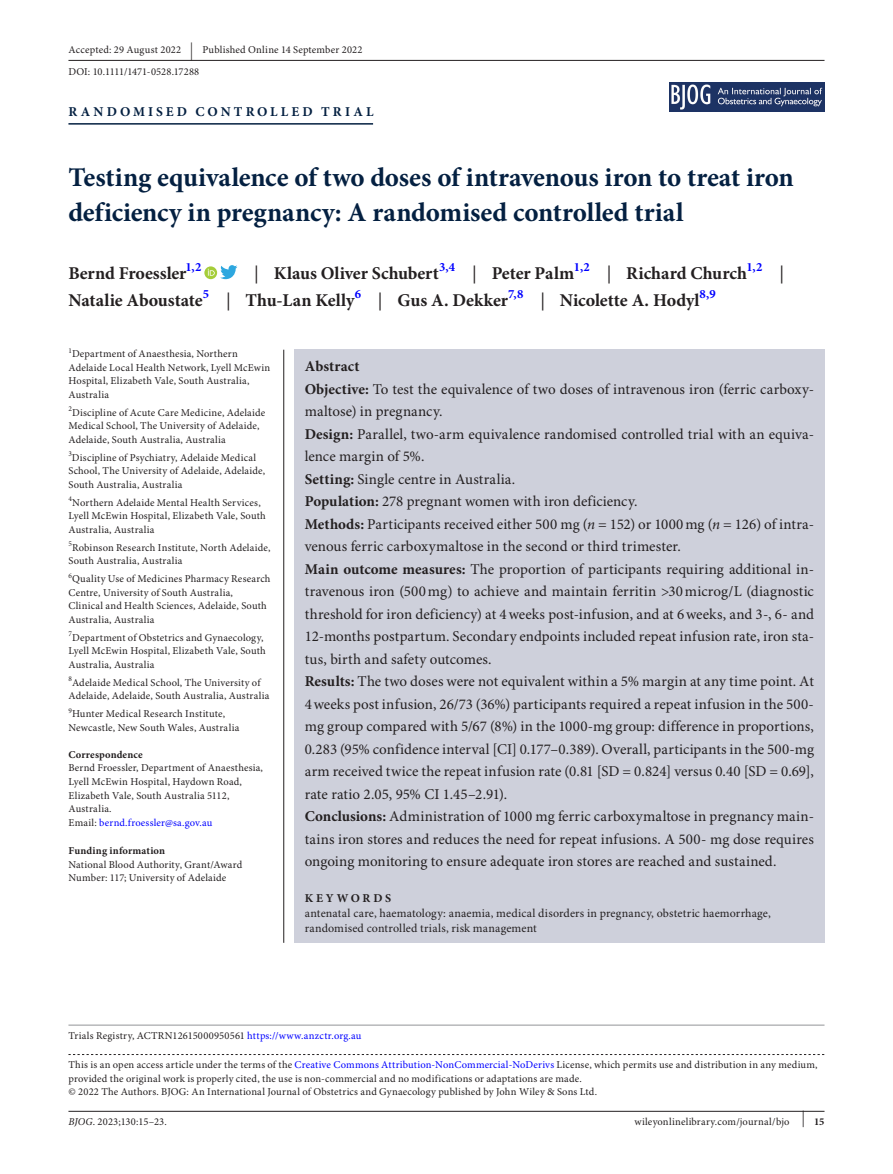
<style>
.page{position:relative;width:893px;height:1174px;background:#fff}
.page>*{position:absolute;margin:0;border:0;box-sizing:border-box;transform-origin:0 0}
.t1{font:700 27px/34.5px "Minion Pro";letter-spacing:-.005em;color:#042041}
.t2{font:700 18px "Minion Pro";letter-spacing:-.005em;color:#231f20}
.t3{font:18px "Minion Pro";color:#231f20}
.t4{font:15px/22.5px "Minion Pro";letter-spacing:.005em;color:#231f20}
.t5{font:700 13.5px "Minion Pro";letter-spacing:.23em;color:#042041}
.t6{font:700 12.6px "Minion Pro";color:#00f}
.t7{font:12px/15px "Minion Pro";letter-spacing:.01em;color:#231f20}
.t8{font:700 12px "Minion Pro";letter-spacing:.225em;color:#231f20}
.t9{font:10.5px/13.5px "Minion Pro";letter-spacing:.02em;color:#231f20}
.t10{font:700 10.5px "Minion Pro";letter-spacing:.01em;color:#231f20}
.t11{font:7.35px "Minion Pro";color:#231f20}
.s1{font-size:18px}
.s2{font-weight:400}
.s3{color:#00f}
.s4{font-weight:700}
.s5{font-style:italic}
</style>
<div class="page">
<hr style="left:68px;top:1111px;width:756px;height:1px;background:#231f20">
<img style="left:670px;top:82px;width:154px;height:30px">
<hr style="left:68px;top:60px;width:756px;height:1px;background:#231f20">
<hr style="left:68px;top:123px;width:305px;height:2px;background:#042041">
<svg style="left:204px;top:266px;width:13px;height:13px"></svg>
<svg style="left:208px;top:265px;width:29px;height:14px"></svg>
<svg style="left:68px;top:1054px;width:756px;height:1px"></svg>
<hr style="left:68px;top:1024px;width:756px;height:1px;background:#939598">
<div style="left:294px;top:350px;width:530px;height:592px;background:#ced0db"></div>
<hr style="left:283px;top:350px;width:1px;height:592px;background:#231f20">
<p class="t9" style="left:68px;top:39px;width:295px;line-height:21.9px">Accepted: 29 August 2022 <span class="s1">|</span> Published Online 14 September 2022<br>DOI: 10.1111/1471-0528.17288</p>
<p class="t5" style="left:69px;top:103px;width:307px">RANDOMISED CONTROLLED TRIAL</p>
<h1 class="t1" style="left:68px;top:161px;width:727px">Testing equivalence of two doses of intravenous iron to treat iron deficiency in pregnancy: A randomised controlled trial</h1>
<h2 class="t2" style="left:68px;top:263px;width:120px">Bernd Froessler</h2>
<p class="t6" style="left:185px;top:259px;width:17px">1,2</p>
<h2 class="t2" style="left:254px;top:263px;width:186px"><span class="s2">|</span> Klaus Oliver Schubert</h2>
<p class="t6" style="left:439px;top:259px;width:18px">3,4</p>
<h2 class="t2" style="left:472px;top:263px;width:104px"><span class="s2">|</span> Peter Palm</h2>
<p class="t6" style="left:574px;top:259px;width:17px">1,2</p>
<h2 class="t2" style="left:607px;top:263px;width:142px"><span class="s2">|</span> Richard Church</h2>
<p class="t6" style="left:746px;top:259px;width:17px">1,2</p>
<h2 class="t3" style="left:779px;top:263px;width:6px">|</h2>
<h2 class="t2" style="left:68px;top:290px;width:136px">Natalie Aboustate</h2>
<p class="t6" style="left:203px;top:286px;width:8px">5</p>
<h2 class="t2" style="left:226px;top:290px;width:130px"><span class="s2">|</span> Thu-Lan Kelly</h2>
<p class="t6" style="left:355px;top:286px;width:8px">6</p>
<h2 class="t2" style="left:378px;top:290px;width:132px"><span class="s2">|</span> Gus A. Dekker</h2>
<p class="t6" style="left:508px;top:286px;width:17px">7,8</p>
<h2 class="t2" style="left:540px;top:290px;width:161px"><span class="s2">|</span> Nicolette A. Hodyl</h2>
<p class="t6" style="left:699px;top:286px;width:18px">8,9</p>
<p class="t11" style="left:68px;top:346px;width:5px">1</p>
<p class="t9" style="left:68px;top:348px;width:203px;text-indent:4px">Department of Anaesthesia, Northern Adelaide Local Health Network, Lyell McEwin Hospital, Elizabeth Vale, South Australia, Australia</p>
<p class="t11" style="left:68px;top:404px;width:5px">2</p>
<p class="t9" style="left:68px;top:406px;width:198px;text-indent:4px">Discipline of Acute Care Medicine, Adelaide<br>Medical School, The University of Adelaide,<br>Adelaide, South Australia, Australia</p>
<p class="t11" style="left:68px;top:449px;width:5px">3</p>
<p class="t9" style="left:68px;top:451px;width:198px;text-indent:4px">Discipline of Psychiatry, Adelaide Medical<br>School, The University of Adelaide, Adelaide,<br>South Australia, Australia</p>
<p class="t11" style="left:68px;top:494px;width:5px">4</p>
<p class="t9" style="left:68px;top:496px;width:199px;text-indent:4px">Northern Adelaide Mental Health Services,<br>Lyell McEwin Hospital, Elizabeth Vale, South<br>Australia, Australia</p>
<p class="t11" style="left:68px;top:539px;width:5px">5</p>
<p class="t9" style="left:68px;top:541px;width:203px;text-indent:4px">Robinson Research Institute, North Adelaide,<br>South Australia, Australia</p>
<p class="t11" style="left:68px;top:571px;width:5px">6</p>
<p class="t9" style="left:68px;top:573px;width:204px;text-indent:4px">Quality Use of Medicines Pharmacy Research Centre, University of South Australia,<br>Clinical and Health Sciences, Adelaide, South Australia, Australia</p>
<p class="t11" style="left:68px;top:629px;width:5px">7</p>
<p class="t9" style="left:68px;top:631px;width:199px;text-indent:4px">Department of Obstetrics and Gynaecology,<br>Lyell McEwin Hospital, Elizabeth Vale, South<br>Australia, Australia</p>
<p class="t11" style="left:68px;top:674px;width:5px">8</p>
<p class="t9" style="left:68px;top:676px;width:202px;text-align:center">Adelaide Medical School, The University of<br>Adelaide, Adelaide, South Australia, Australia</p>
<p class="t11" style="left:68px;top:706px;width:5px">9</p>
<p class="t9" style="left:68px;top:708px;width:172px;text-indent:4px">Hunter Medical Research Institute,<br>Newcastle, New South Wales, Australia</p>
<p class="t10" style="left:68px;top:748px;width:76px">Correspondence</p>
<p class="t9" style="left:68px;top:762px;width:196px">Bernd Froessler, Department of Anaesthesia, Lyell McEwin Hospital, Haydown Road, Elizabeth Vale, South Australia 5112, Australia.<br>Email: <span class="s3">bernd.froessler@sa.gov.au</span></p>
<p class="t10" style="left:68px;top:844px;width:98px">Funding information</p>
<p class="t9" style="left:68px;top:858px;width:175px">National Blood Authority, Grant/Award<br>Number: 117; University of Adelaide</p>
<p class="t4" style="left:305px;top:356px;width:511px"><span class="s4">Abstract<br>Objective:</span> To test the equivalence of two doses of intravenous iron (ferric carboxy&shy;maltose) in pregnancy.<br><span class="s4">Design:</span> Parallel, two-arm equivalence randomised controlled trial with an equiva&shy;lence margin of 5%.<br><span class="s4">Setting:</span> Single centre in Australia.<br><span class="s4">Population:</span> 278 pregnant women with iron deficiency.<br><span class="s4">Methods:</span> Participants received either 500 mg (<span class="s5">n</span> = 152) or 1000mg (<span class="s5">n</span> = 126) of intra&shy;venous ferric carboxymaltose in the second or third trimester.<br><span class="s4">Main outcome measures:</span> The proportion of participants requiring additional in&shy;travenous iron (500mg) to achieve and maintain ferritin &gt;30microg/L (diagnostic threshold for iron deficiency) at 4weeks post-infusion, and at 6weeks, and 3-, 6- and 12-months postpartum. Secondary endpoints included repeat infusion rate, iron sta&shy;tus, birth and safety outcomes.<br><span class="s4">Results:</span> The two doses were not equivalent within a 5% margin at any time point. At 4weeks post infusion, 26/73 (36%) participants required a repeat infusion in the 500- mg group compared with 5/67 (8%) in the 1000-mg group: difference in proportions, 0.283 (95% confidence interval [CI] 0.177–0.389). Overall, participants in the 500-mg arm received twice the repeat infusion rate (0.81 [SD = 0.824] versus 0.40 [SD = 0.69], rate ratio 2.05, 95% CI 1.45–2.91).<br><span class="s4">Conclusions:</span> Administration of 1000 mg ferric carboxymaltose in pregnancy main&shy;tains iron stores and reduces the need for repeat infusions. A 500- mg dose requires ongoing monitoring to ensure adequate iron stores are reached and sustained.</p>
<p class="t8" style="left:305px;top:891px;width:88px">KEYWORDS</p>
<p class="t7" style="left:305px;top:906px;width:468px">antenatal care, haematology: anaemia, medical disorders in pregnancy, obstetric haemorrhage, randomised controlled trials, risk management</p>
<p class="t9" style="left:68px;top:1029px;width:294px">Trials Registry, ACTRN12615000950561 <span class="s3">https://www.anzctr.org.au</span></p>
<p class="t9" style="left:68px;top:1058px;width:751px">This is an open access article under the terms of the <span class="s3">Creative Commons Attribution-NonCommercial-NoDerivs</span> License, which permits use and distribution in any medium, provided the original work is properly cited, the use is non-commercial and no modifications or adaptations are made.<br>© 2022 The Authors. BJOG: An International Journal of Obstetrics and Gynaecology published by John Wiley &amp; Sons Ltd.</p>
<p class="t9" style="left:68px;top:1115px;width:100px"><span class="s5">BJOG</span>. 2023;130:15–23.</p>
<p class="t9" style="left:634px;top:1115px;width:192px">wileyonlinelibrary.com/journal/bjo <sup>|</sup> <span class="s4">15</span></p>
</div>
